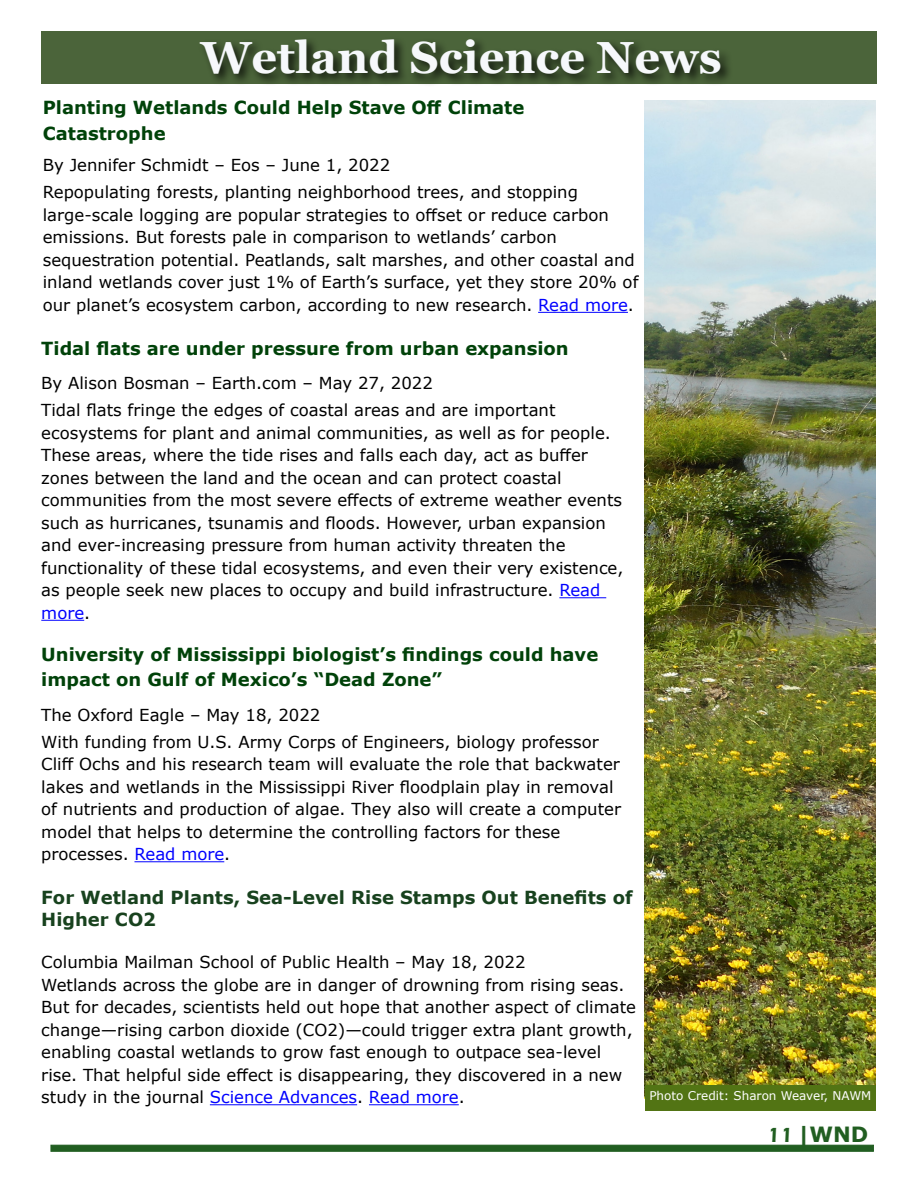
<style>
.page{position:relative;width:918px;height:1188px;background:#fff}
.page>*{position:absolute;margin:0;border:0;box-sizing:border-box;transform-origin:0 0}
.t1{font:700 45px "Georgia";color:#f6f8fb}
.t2{font:700 21px "Verdana";color:#215e21}
.t3{font:700 18px/25.5px "Verdana";color:#004209}
.t4{font:700 18px/22.5px "Verdana";color:#18421e}
.t5{font:16.5px/22.5px "Verdana";color:#000}
.t6{font:12px "Verdana";color:#fff}
.s1{color:#00f}
.s2{font-family:"Eras ITC";font-weight:600}
</style>
<div class="page">
<div style="left:50px;top:1145px;width:824px;height:7px;background:#215e21;border:1px solid #215e21"></div>
<div style="left:41px;top:31px;width:836px;height:53px;background:#4b643a"></div>
<hr style="left:559px;top:597px;width:47px;height:1px;background:#00f">
<hr style="left:41px;top:620px;width:43px;height:1px;background:#00f">
<hr style="left:134px;top:861px;width:90px;height:1px;background:#00f">
<hr style="left:210px;top:1104px;width:147px;height:1px;background:#00f">
<hr style="left:369px;top:1104px;width:90px;height:1px;background:#00f">
<div style="left:197px;top:36px;width:536px;height:51px;background:#000;opacity:.75"></div>
<img style="left:645px;top:101px;width:230px;height:984px">
<hr style="left:538px;top:312px;width:90px;height:1px;background:#00f">
<div style="left:645px;top:1085px;width:231px;height:26px;background:#527414"></div>
<h1 class="t1" style="left:201px;top:29px;width:523px">Wetland Science News</h1>
<p class="t3" style="left:43px;top:95px;width:483px">Planting Wetlands Could Help Stave Off Climate<br>Catastrophe</p>
<p class="t5" style="left:43px;top:152px;width:537px;line-height:27px">By Jennifer Schmidt – Eos – June 1, 2022<br>Repopulating forests, planting neighborhood trees, and stopping</p>
<p class="t5" style="left:43px;top:203px;width:597px">large-scale logging are popular strategies to offset or reduce carbon emissions. But forests pale in comparison to wetlands’ carbon sequestration potential. Peatlands, salt marshes, and other coastal and inland wetlands cover just 1% of Earth’s surface, yet they store 20% of our planet’s ecosystem carbon, according to new research. <span class="s1">Read more</span>.</p>
<p class="t3" style="left:41px;top:335px;width:529px">Tidal flats are under pressure from urban expansion</p>
<p class="t5" style="left:41px;top:370px;width:516px;line-height:27px">By Alison Bosman – Earth.com – May 27, 2022<br>Tidal flats fringe the edges of coastal areas and are important</p>
<p class="t5" style="left:41px;top:421px;width:584px">ecosystems for plant and animal communities, as well as for people.<br>These areas, where the tide rises and falls each day, act as buffer zones between the land and the ocean and can protect coastal communities from the most severe effects of extreme weather events such as hurricanes, tsunamis and floods. However, urban expansion and ever-increasing pressure from human activity threaten the functionality of these tidal ecosystems, and even their very existence, as people seek new places to occupy and build infrastructure. <span class="s1">Read more</span>.</p>
<p class="t3" style="left:41px;top:641px;width:559px">University of Mississippi biologist’s findings could have impact on Gulf of Mexico’s “Dead Zone”</p>
<p class="t5" style="left:41px;top:701px;width:559px;line-height:27px">The Oxford Eagle – May 18, 2022<br>With funding from U.S. Army Corps of Engineers, biology professor</p>
<p class="t5" style="left:41px;top:753px;width:581px">Cliff Ochs and his research team will evaluate the role that backwater lakes and wetlands in the Mississippi River floodplain play in removal of nutrients and production of algae. They also will create a computer model that helps to determine the controlling factors for these processes. <span class="s1">Read more</span>.</p>
<p class="t4" style="left:41px;top:886px;width:593px">For Wetland Plants, Sea-Level Rise Stamps Out Benefits of<br>Higher CO2</p>
<p class="t5" style="left:41px;top:951px;width:596px">Columbia Mailman School of Public Health – May 18, 2022<br>Wetlands across the globe are in danger of drowning from rising seas.<br>But for decades, scientists held out hope that another aspect of climate change—rising carbon dioxide (CO2)—could trigger extra plant growth, enabling coastal wetlands to grow fast enough to outpace sea-level rise. That helpful side effect is disappearing, they discovered in a new study in the journal <span class="s1">Science Advances</span>. <span class="s1">Read more</span>.</p>
<p class="t6" style="left:649px;top:1087px;width:223px">Photo Credit: Sharon Weaver, NAWM</p>
<p class="t2" style="left:767px;top:1120px;width:103px"><span class="s2">11</span> |WND</p>
</div>
